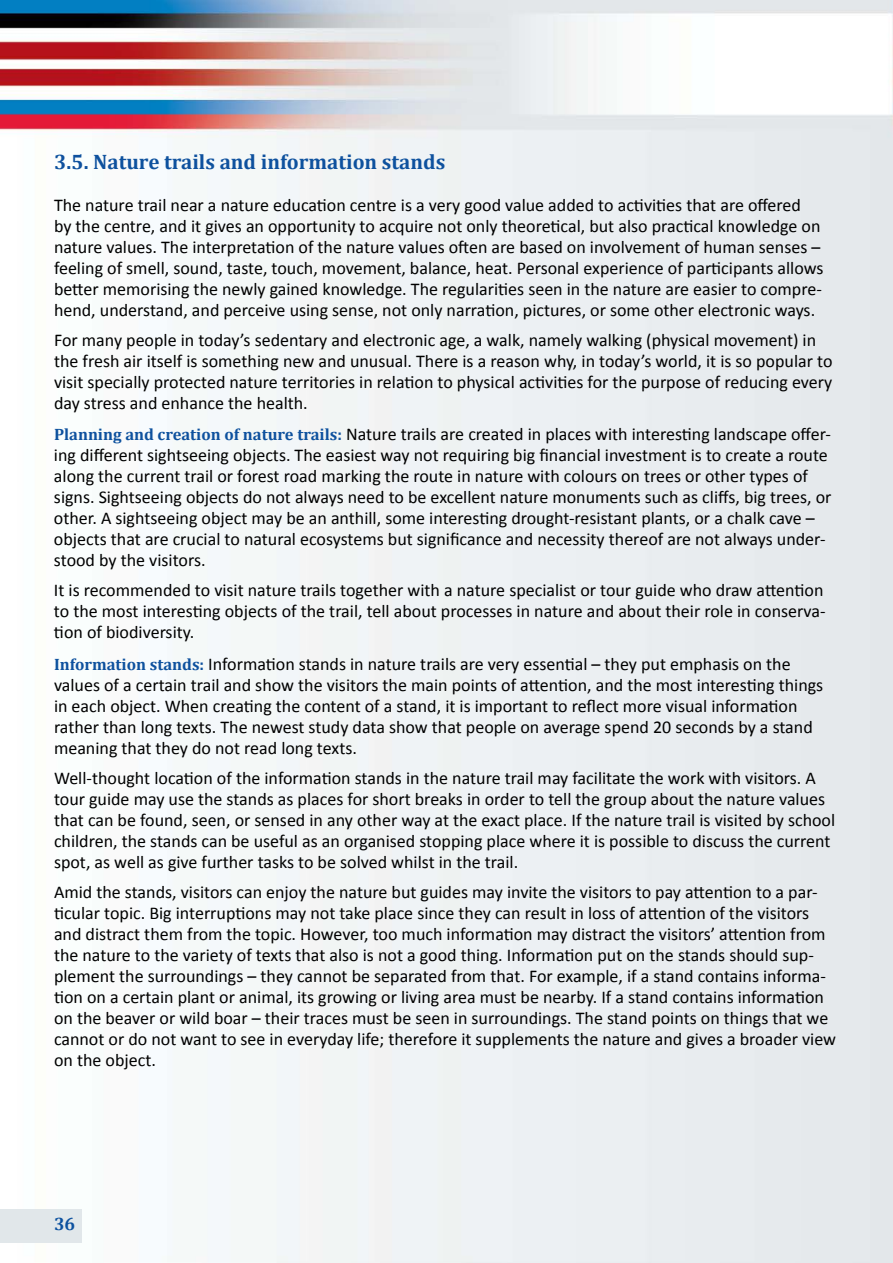
<style>
.page{position:relative;width:893px;height:1263px;background:#fff}
.page>*{position:absolute;margin:0;border:0;box-sizing:border-box;transform-origin:0 0}
.t1{font:700 21px "Cambria";color:#0e519e}
.t2{font:18px/21px "Calibri";color:#000}
.t3{font:700 18px "Cambria";color:#0c519f}
.s1{font-family:"Cambria";font-weight:700;font-size:16.5px;color:#0e519e}
</style>
<div class="page">
<img style="left:0;top:0;width:893px;height:1263px">
<div style="left:0;top:1209px;width:82px;height:33px;background:#e1e7ea"></div>
<p class="t1" style="left:54px;top:147px;width:393px">3.5. Nature trails and information stands</p>
<p class="t2" style="left:54px;top:194px;width:771px">The nature trail near a nature education centre is a very good value added to activities that are offered<br>by the centre, and it gives an opportunity to acquire not only theoretical, but also practical knowledge on nature values. The interpretation of the nature values often are based on involvement of human senses – feeling of smell, sound, taste, touch, movement, balance, heat. Personal experience of participants allows better memorising the newly gained knowledge. The regularities seen in the nature are easier to compre&shy;hend, understand, and perceive using sense, not only narration, pictures, or some other electronic ways.</p>
<p class="t2" style="left:54px;top:329px;width:780px">For many people in today’s sedentary and electronic age, a walk, namely walking (physical movement) in the fresh air itself is something new and unusual. There is a reason why, in today’s world, it is so popular to visit specially protected nature territories in relation to physical activities for the purpose of reducing every day stress and enhance the health.</p>
<p class="t2" style="left:54px;top:424px;width:779px"><span class="s1">Planning and creation of nature trails:</span> Nature trails are created in places with interesting landscape offer&shy;ing different sightseeing objects. The easiest way not requiring big financial investment is to create a route along the current trail or forest road marking the route in nature with colours on trees or other types of signs. Sightseeing objects do not always need to be excellent nature monuments such as cliffs, big trees, or other. A sightseeing object may be an anthill, some interesting drought-resistant plants, or a chalk cave – objects that are crucial to natural ecosystems but significance and necessity thereof are not always under&shy;stood by the visitors.</p>
<p class="t2" style="left:54px;top:580px;width:773px;text-align:justify">It is recommended to visit nature trails together with a nature specialist or tour guide who draw attention to the most interesting objects of the trail, tell about processes in nature and about their role in conserva&shy;tion of biodiversity.</p>
<p class="t2" style="left:54px;top:653px;width:771px"><span class="s1">Information stands:</span> Information stands in nature trails are very essential – they put emphasis on the values of a certain trail and show the visitors the main points of attention, and the most interesting things in each object. When creating the content of a stand, it is important to reflect more visual information rather than long texts. The newest study data show that people on average spend 20 seconds by a stand meaning that they do not read long texts.</p>
<p class="t2" style="left:54px;top:767px;width:783px">Well-thought location of the information stands in the nature trail may facilitate the work with visitors. A tour guide may use the stands as places for short breaks in order to tell the group about the nature values that can be found, seen, or sensed in any other way at the exact place. If the nature trail is visited by school children, the stands can be useful as an organised stopping place where it is possible to discuss the current spot, as well as give further tasks to be solved whilst in the trail.</p>
<p class="t2" style="left:54px;top:881px;width:784px">Amid the stands, visitors can enjoy the nature but guides may invite the visitors to pay attention to a par&shy;ticular topic. Big interruptions may not take place since they can result in loss of attention of the visitors and distract them from the topic. However, too much information may distract the visitors’ attention from the nature to the variety of texts that also is not a good thing. Information put on the stands should sup&shy;plement the surroundings – they cannot be separated from that. For example, if a stand contains informa&shy;tion on a certain plant or animal, its growing or living area must be nearby. If a stand contains information on the beaver or wild boar – their traces must be seen in surroundings. The stand points on things that we cannot or do not want to see in everyday life; therefore it supplements the nature and gives a broader view on the object.</p>
<p class="t3" style="left:54px;top:1211px;width:23px">36</p>
</div>
